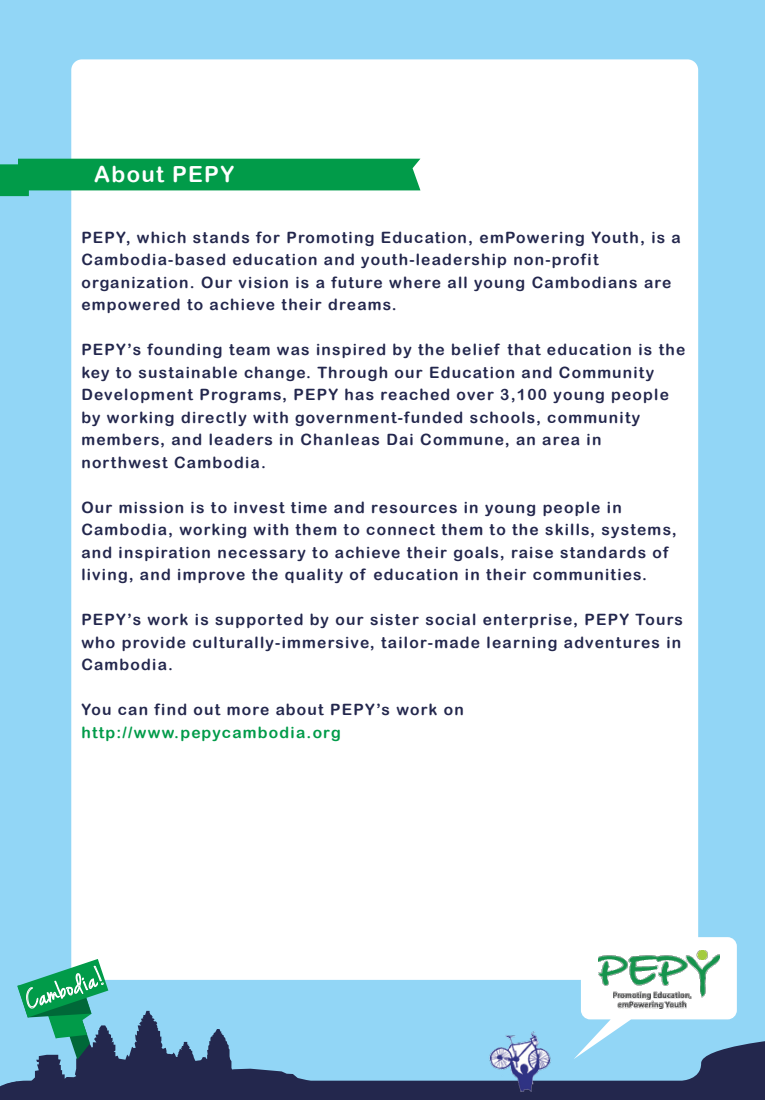
<style>
.page{position:relative;width:765px;height:1100px;background:#92d6f6}
.page>*{position:absolute;margin:0;border:0;box-sizing:border-box;transform-origin:0 0}
.t1{font:22.25px "Arial Rounded MT Bold";letter-spacing:.06em;color:#fff}
.t2{font:15.62px/22.5px "Arial Rounded MT Bold";letter-spacing:.08em;color:#23274d}
.t3{font:15.62px "Arial Rounded MT Bold";letter-spacing:.08em;color:#019b49}
</style>
<div class="page">
<div style="left:71px;top:59px;width:627px;height:921px;background:#fff;border-radius:11px"></div>
<svg style="left:0;top:1041px;width:765px;height:59px;fill:#23274d"></svg>
<svg style="left:574px;top:937px;width:163px;height:122px"></svg>
<svg style="left:0;top:159px;width:420px;height:37px;background:#25a964"></svg>
<img style="left:488px;top:1031px;width:65px;height:61px">
<svg style="left:0;top:959px;width:331px;height:135px"></svg>
<img style="left:598px;top:951px;width:122px;height:58px">
<h1 class="t1" style="left:94px;top:161px;width:141px">About PEPY</h1>
<p class="t2" style="left:81px;top:226px;width:601px">PEPY, which stands for Promoting Education, emPowering Youth, is a Cambodia-based education and youth-leadership non-profit organization. Our vision is a future where all young Cambodians are empowered to achieve their dreams.</p>
<p class="t2" style="left:81px;top:338px;width:605px">PEPY’s founding team was inspired by the belief that education is the key to sustainable change. Through our Education and Community Development Programs, PEPY has reached over 3,100 young people by working directly with government-funded schools, community members, and leaders in Chanleas Dai Commune, an area in northwest Cambodia.</p>
<p class="t2" style="left:81px;top:496px;width:597px">Our mission is to invest time and resources in young people in Cambodia, working with them to connect them to the skills, systems, and inspiration necessary to achieve their goals, raise standards of living, and improve the quality of education in their communities.</p>
<p class="t2" style="left:81px;top:608px;width:603px;text-align:justify">PEPY’s work is supported by our sister social enterprise, PEPY Tours who provide culturally-immersive, tailor-made learning adventures in Cambodia.</p>
<p class="t2" style="left:81px;top:698px;width:384px">You can find out more about PEPY’s work on</p>
<p class="t3" style="left:81px;top:723px;width:261px">http://www.pepycambodia.org</p>
</div>
